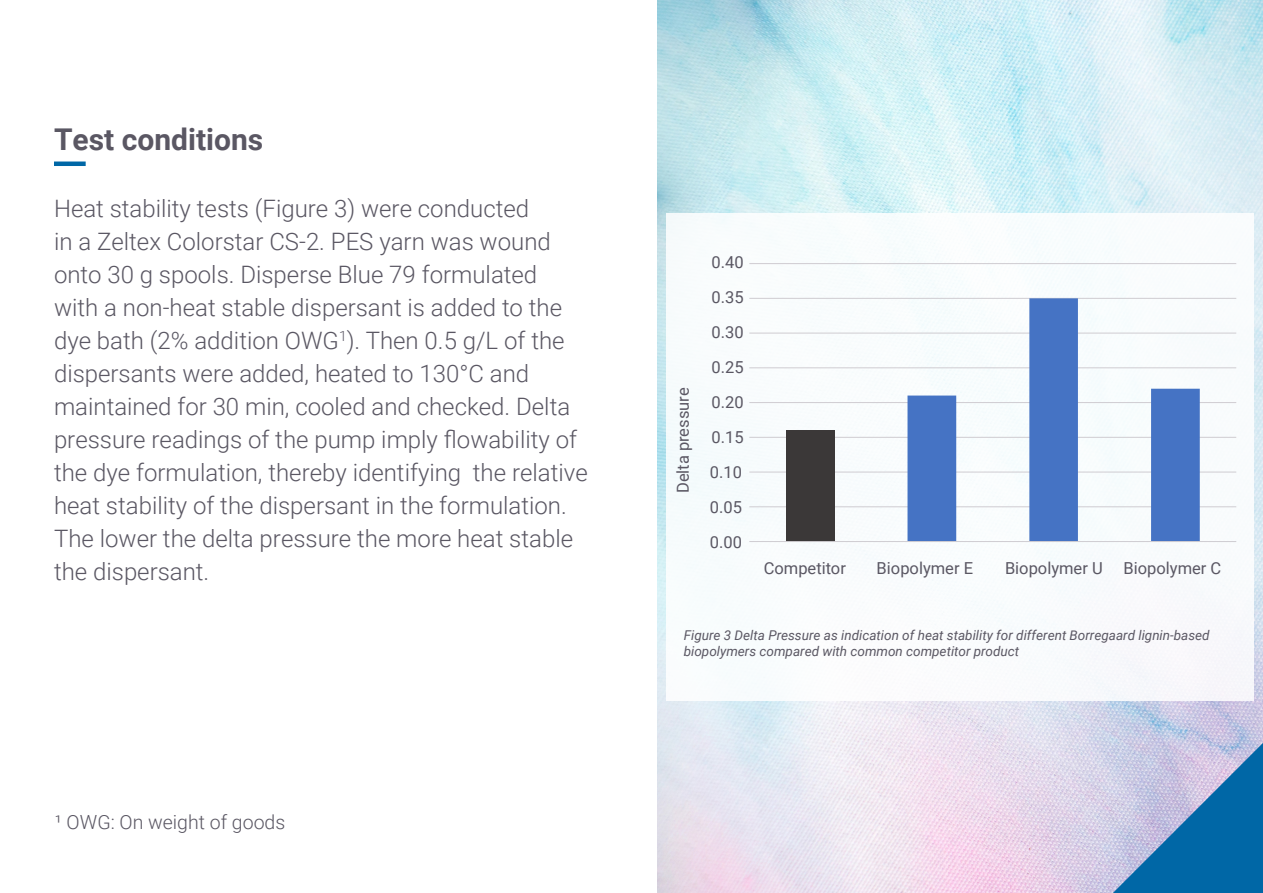
<style>
.page{position:relative;width:1263px;height:893px;background:#fff}
.page>*{position:absolute;margin:0;border:0;box-sizing:border-box;transform-origin:0 0}
.t1{font:700 30px "Roboto";color:#5a5763}
.t2{font:300 24px/33px "Roboto";color:#5a5763}
.t3{font:300 19.5px "Roboto";color:#5a5763}
.t4{font:16.5px "Roboto";color:#5a5763}
.t5{font:italic 13.5px/16.2px "Roboto";color:#5a5763}
</style>
<div class="page">
<img style="left:658px;top:0;width:605px;height:893px">
<div style="left:666px;top:213px;width:587px;height:488px;background:#fff"></div>
<hr style="left:749px;top:506px;width:487px;height:1px;background:#cfccd1">
<hr style="left:749px;top:472px;width:487px;height:1px;background:#cfccd1">
<hr style="left:749px;top:437px;width:487px;height:1px;background:#cfccd1">
<hr style="left:749px;top:402px;width:487px;height:1px;background:#cfccd1">
<hr style="left:749px;top:367px;width:487px;height:1px;background:#cfccd1">
<hr style="left:749px;top:333px;width:487px;height:1px;background:#cfccd1">
<hr style="left:749px;top:298px;width:487px;height:1px;background:#cfccd1">
<hr style="left:749px;top:263px;width:487px;height:1px;background:#cfccd1">
<div style="left:786px;top:430px;width:48px;height:112px;background:#3b3838"></div>
<svg style="left:907px;top:298px;width:293px;height:243px;fill:#f6fbfd"></svg>
<hr style="left:749px;top:541px;width:487px;height:1px;background:#cfccd1">
<svg style="left:1113px;top:743px;width:150px;height:150px;background:#6797c4"></svg>
<hr style="left:54px;top:162px;width:32px;height:4px;background:#0067a6">
<p class="t1" style="left:54px;top:119px;width:211px">Test conditions</p>
<p class="t2" style="left:54px;top:191px;width:535px">Heat stability tests (Figure 3) were conducted<br>in a Zeltex Colorstar CS-2. PES yarn was wound onto 30 g spools. Disperse Blue 79 formulated<br>with a non-heat stable dispersant is added to the dye bath (2% addition OWG<sup>1</sup>). Then 0.5 g/L of the dispersants were added, heated to 130°C and maintained for 30 min, cooled and checked. Delta pressure readings of the pump imply flowability of the dye formulation, thereby identifying the relative heat stability of the dispersant in the formulation.<br>The lower the delta pressure the more heat stable the dispersant.</p>
<p class="t3" style="left:55px;top:808px;width:232px">¹ OWG: On weight of goods</p>
<p class="t4" style="left:671px;top:493px;width:107px;rotate:-90deg">Delta pressure</p>
<p class="t4" style="left:711px;top:251px;width:34px">0.40</p>
<p class="t4" style="left:711px;top:286px;width:34px">0.35</p>
<p class="t4" style="left:711px;top:321px;width:34px">0.30</p>
<p class="t4" style="left:711px;top:356px;width:34px">0.25</p>
<p class="t4" style="left:711px;top:391px;width:34px">0.20</p>
<p class="t4" style="left:711px;top:426px;width:34px">0.15</p>
<p class="t4" style="left:710px;top:461px;width:34px">0.10</p>
<p class="t4" style="left:710px;top:496px;width:34px">0.05</p>
<p class="t4" style="left:710px;top:531px;width:34px">0.00</p>
<p class="t4" style="left:764px;top:556px;width:84px">Competitor</p>
<p class="t4" style="left:877px;top:556px;width:98px">Biopolymer E</p>
<p class="t4" style="left:1005px;top:556px;width:99px">Biopolymer U</p>
<p class="t4" style="left:1123px;top:556px;width:99px">Biopolymer C</p>
<p class="t5" style="left:684px;top:627px;width:527px">Figure 3 Delta Pressure as indication of heat stability for different Borregaard lignin-based biopolymers compared with common competitor product</p>
</div>
